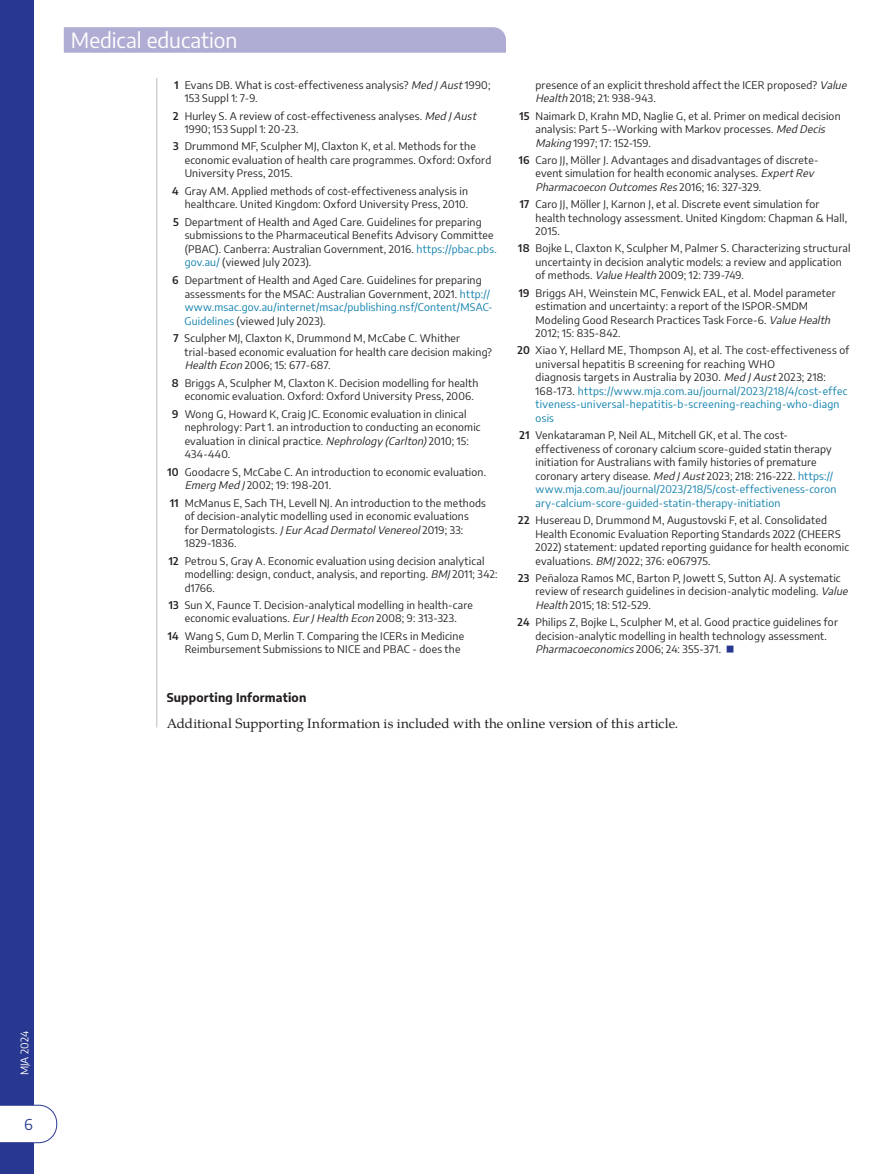
<style>
.page{position:relative;width:893px;height:1174px;background:#fff}
.page>*{position:absolute;margin:0;border:0;box-sizing:border-box;transform-origin:0 0}
.t1{font:21px "Encode Sans";letter-spacing:-.005em;color:#fff}
.t2{font:15px "Encode Sans";color:#283890}
.t3{font:13.5px "Te X Gyre Pagella";letter-spacing:.005em;color:#231f20}
.t4{font:700 12px "Encode Sans";letter-spacing:.015em;color:#231f20}
.t5{font:10.5px/13.5px "Encode Sans";letter-spacing:.02em;color:#231f20}
.t6{font:10.5px "Encode Sans";letter-spacing:-.005em;color:#fff}
.s1{font-weight:600}
.s2{font-style:italic}
.s3{color:#0d7fac}
.s4{font-family:"Arial Unicode MS";font-size:15.75px;color:#283890}
</style>
<div class="page">
<div style="left:0;top:0;width:34px;height:1174px;background:#283890"></div>
<div style="left:0;top:1105px;width:57px;height:37px;background:#fff"></div>
<svg style="left:64px;top:27px;width:442px;height:26px;background:#b0aed3"></svg>
<hr style="left:156px;top:78px;width:1px;height:649px;background:#bcbdc0">
<h1 class="t1" style="left:71px;top:25px;width:168px">Medical education</h1>
<p class="t5" style="left:185px;top:78px;width:307px;text-indent:-10px"><span class="s1">1</span> Evans DB. What is cost-effectiveness analysis? <span class="s2">Med J Aust</span>1990;<br>153 Suppl 1: 7-9.</p>
<p class="t5" style="left:185px;top:108px;width:296px;text-indent:-11px"><span class="s1">2</span> Hurley S. A review of cost-effectiveness analyses. <span class="s2">Med J Aust<br></span>1990; 153 Suppl 1: 20-23.</p>
<p class="t5" style="left:185px;top:139px;width:308px;text-indent:-12px"><span class="s1">3</span> Drummond MF, Sculpher MJ, Claxton K, et al. Methods for the economic evaluation of health care programmes. Oxford: Oxford<br>University Press, 2015.</p>
<p class="t5" style="left:172px;top:184px;width:297px;text-align:right"><span class="s1">4</span> Gray AM. Applied methods of cost-effectiveness analysis in healthcare. United Kingdom: Oxford University Press, 2010.</p>
<p class="t5" style="left:185px;top:215px;width:314px;text-indent:-12px"><span class="s1">5</span> Department of Health and Aged Care. Guidelines for preparing submissions to the Pharmaceutical Benefits Advisory Committee (PBAC). Canberra: Australian Government, 2016. <span class="s3">https://pbac.pbs. gov.au/</span> (viewed July 2023).</p>
<p class="t5" style="left:185px;top:273px;width:309px;text-indent:-12px"><span class="s1">6</span> Department of Health and Aged Care. Guidelines for preparing assessments for the MSAC: Australian Government, 2021. <span class="s3">http:// www.msac.gov.au/internet/msac/publishing.nsf/Content/MSAC-Guidelines</span> (viewed July 2023).</p>
<p class="t5" style="left:185px;top:331px;width:309px;text-indent:-11px"><span class="s1">7</span> Sculpher MJ, Claxton K, Drummond M, McCabe C. Whither trial-based economic evaluation for health care decision making?<br><span class="s2">Health Econ</span> 2006; 15: 677-687.</p>
<p class="t5" style="left:185px;top:375px;width:295px;text-indent:-13px"><span class="s1">8</span> Briggs A, Sculpher M, Claxton K. Decision modelling for health economic evaluation. Oxford: Oxford University Press, 2006.</p>
<p class="t5" style="left:185px;top:406px;width:297px;text-indent:-12px"><span class="s1">9</span> Wong G, Howard K, Craig JC. Economic evaluation in clinical nephrology: Part 1. an introduction to conducting an economic evaluation in clinical practice. <span class="s2">Nephrology (Carlton)</span>2010; 15:<br>434-440.</p>
<p class="t5" style="left:185px;top:464px;width:303px;text-indent:-17px"><span class="s1">10</span> Goodacre S, McCabe C. An introduction to economic evaluation.<br><span class="s2">Emerg Med J</span> 2002; 19: 198-201.</p>
<p class="t5" style="left:185px;top:495px;width:303px;text-indent:-15px"><span class="s1">11</span> McManus E, Sach TH, Levell NJ. An introduction to the methods of decision-analytic modelling used in economic evaluations<br>for Dermatologists. <span class="s2">J EurAcad DermatolVenereol</span>2019; 33:<br>1829-1836.</p>
<p class="t5" style="left:185px;top:553px;width:314px;text-indent:-16px"><span class="s1">12</span> Petrou S, Gray A. Economic evaluation using decision analytical modelling: design, conduct, analysis, and reporting. <span class="s2">BMJ</span> 2011; 342: d1766.</p>
<p class="t5" style="left:169px;top:598px;width:306px;text-align:center"><span class="s1">13</span> Sun X, Faunce T. Decision-analytical modelling in health-care economic evaluations. <span class="s2">EurJ Health Econ</span> 2008; 9: 313-323.</p>
<p class="t5" style="left:185px;top:628px;width:281px;text-indent:-17px"><span class="s1">14</span> Wang S, Gum D, Merlin T. Comparing the ICERs in Medicine<br>Reimbursement Submissions to NICE and PBAC - does the</p>
<p class="t5" style="left:535px;top:78px;width:315px">presence of an explicit threshold affect the ICER proposed? <span class="s2">Value<br>Health</span> 2018; 21: 938-943.</p>
<p class="t5" style="left:535px;top:108px;width:307px;text-indent:-16px"><span class="s1">15</span> Naimark D, Krahn MD, Naglie G, et al. Primer on medical decision analysis: Part 5--Working with Markov processes. <span class="s2">Med Decis<br>Making</span> 1997; 17: 152-159.</p>
<p class="t5" style="left:535px;top:153px;width:284px;text-indent:-17px"><span class="s1">16</span> Caro JJ, Möller J. Advantages and disadvantages of discrete&shy;event simulation for health economic analyses. <span class="s2">ExpertRev<br>Pharmacoecon OutcomesRes</span>2 0 1 6 ; 1 6 : 3 2 7 - 3 2 9 .</p>
<p class="t5" style="left:535px;top:197px;width:313px;text-indent:-16px"><span class="s1">17</span> Caro JJ, Möller J, Karnon J, et al. Discrete event simulation for health technology assessment. United Kingdom: Chapman &amp; Hall,<br>2015.</p>
<p class="t5" style="left:535px;top:241px;width:316px;text-indent:-17px"><span class="s1">18</span> Bojke L, Claxton K, Sculpher M, Palmer S. Characterizing structural uncertainty in decision analytic models: a review and application of methods. <span class="s2">ValueHealth</span> 2009; 12: 739-749.</p>
<p class="t5" style="left:535px;top:285px;width:301px;text-indent:-17px"><span class="s1">19</span> Briggs AH, Weinstein MC, Fenwick EAL, et al. Model parameter estimation and uncertainty: a report of the ISPOR-SMDM Modeling Good Research Practices Task Force-6. <span class="s2">ValueHealth </span>2012; 15: 835-842.</p>
<p class="t5" style="left:535px;top:343px;width:315px;text-indent:-18px"><span class="s1">20</span> Xiao Y, Hellard ME, Thompson AJ, et al. The cost-effectiveness of universal hepatitis B screening for reaching WHO<br>diagnosis targets in Australia by 2030. <span class="s2">Med J Aust</span>2023; 218:<br>168-173. <span class="s3">https://www.mja.com.au/journal/2023/218/4/cost-effec tiveness-universal-hepatitis-b-screening-reaching-who-diagn osis</span></p>
<p class="t5" style="left:535px;top:428px;width:302px;text-indent:-16px"><span class="s1">21</span> Venkataraman P, Neil AL, Mitchell GK, et al. The cost&shy;effectiveness of coronary calcium score-guided statin therapy initiation for Australians with family histories of premature coronary artery disease. <span class="s2">Med J Aust</span>2023; 218: 216-222. <span class="s3">https:// www.mja.com.au/journal/2023/218/5/cost-effectiveness-coron ary-calcium-score-guided-statin-therapy-initiation</span></p>
<p class="t5" style="left:535px;top:513px;width:315px;text-indent:-17px"><span class="s1">22</span> Husereau D, Drummond M, Augustovski F, et al. Consolidated Health Economic Evaluation Reporting Standards 2022 (CHEERS 2022) statement: updated reporting guidance for health economic evaluations. <span class="s2">BMJ</span> 2022; 376: e067975.</p>
<p class="t5" style="left:535px;top:570px;width:317px;text-indent:-17px"><span class="s1">23</span> Peñaloza Ramos MC, Barton P, Jowett S, Sutton AJ. A systematic review of research guidelines in decision-analytic modeling. <span class="s2">Value<br>Health</span> 2015; 18: 512-529.</p>
<p class="t5" style="left:535px;top:615px;width:304px;text-indent:-18px"><span class="s1">24</span> Philips Z, Bojke L, Sculpher M, et al. Good practice guidelines for decision-analytic modelling in health technology assessment.<br><span class="s2">Pharmacoeconomics</span>2 0 0 6 ; 2 4 : 3 5 5 - 3 7 1 . <span class="s4">■</span></p>
<p class="t4" style="left:167px;top:688px;width:141px">Supporting Information</p>
<p class="t3" style="left:167px;top:712px;width:513px">Additional Supporting Information is included with the online version of this article.</p>
<p class="t6" style="left:17px;top:1075px;width:46px;rotate:-90deg">MJA 2024</p>
<h2 class="t2" style="left:24px;top:1114px;width:10px">6</h2>
</div>
